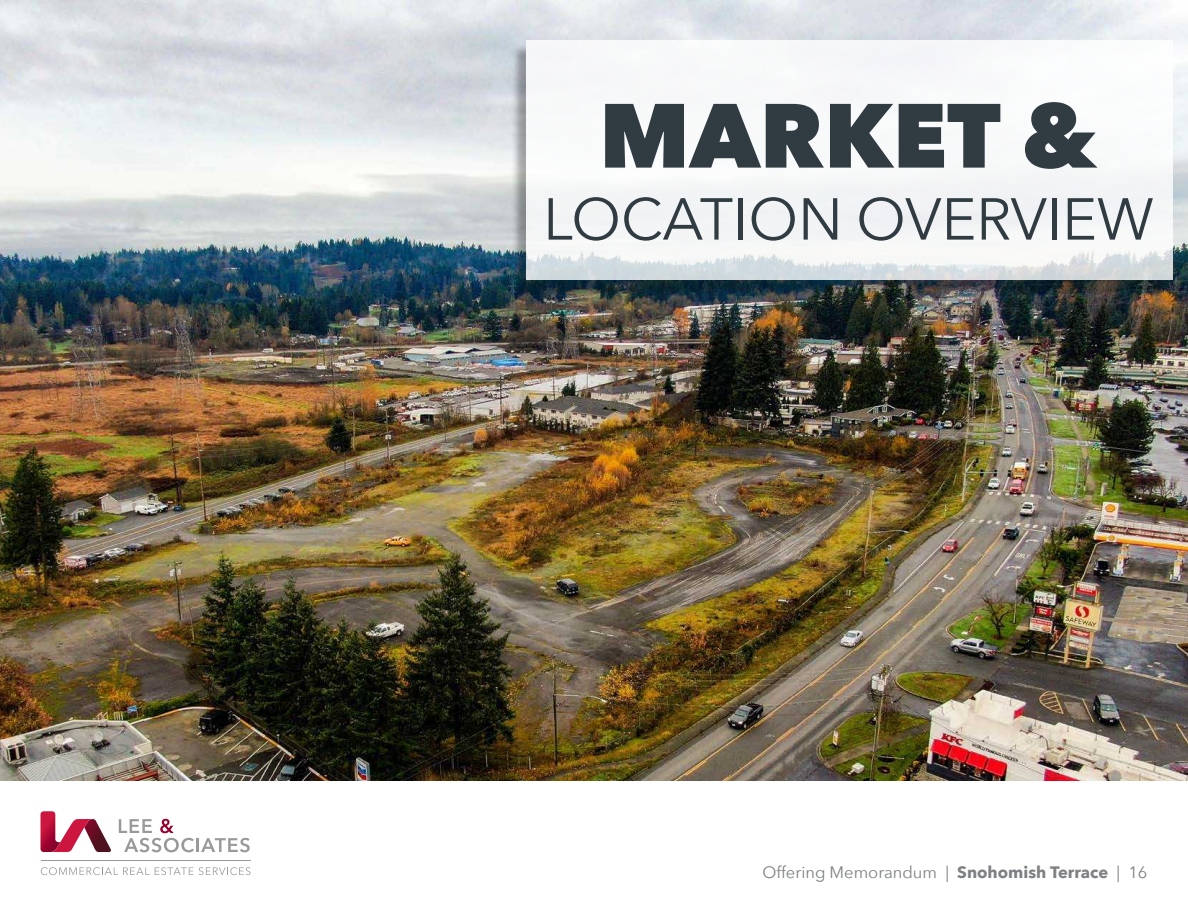
<style>
.page{position:relative;width:1188px;height:918px;background:#fff}
.page>*{position:absolute;margin:0;border:0;box-sizing:border-box;transform-origin:0 0}
.t1{font:800 90px "Avenir Next";color:#303c42}
.t2{font:58.5px "Avenir Next";color:#303c42}
.t3{font:16.5px "Avenir Next";color:#7e8083}
.s1{font-weight:700}
</style>
<div class="page">
<img style="left:0;top:0;width:1188px;height:781px">
<div style="left:511px;top:44px;width:661px;height:253px;background:#000;opacity:.4"></div>
<svg style="left:526px;top:40px;width:647px;height:240px"></svg>
<svg style="left:119px;top:819px;width:75px;height:33px"></svg>
<hr style="left:196px;top:838px;width:3px;height:14px;background:#999">
<svg style="left:201px;top:838px;width:49px;height:14px"></svg>
<svg style="left:40px;top:811px;width:71px;height:41px"></svg>
<svg style="left:41px;top:867px;width:210px;height:8px"></svg>
<hr style="left:41px;top:861px;width:210px;height:1px;background:#999">
<h1 class="t1" style="left:599px;top:80px;width:499px">MARKET &amp;</h1>
<h2 class="t2" style="left:543px;top:170px;width:612px">LOCATION OVERVIEW</h2>
<p class="t3" style="left:763px;top:858px;width:386px">Offering Memorandum | <span class="s1">Snohomish Terrace</span> | 16</p>
</div>
